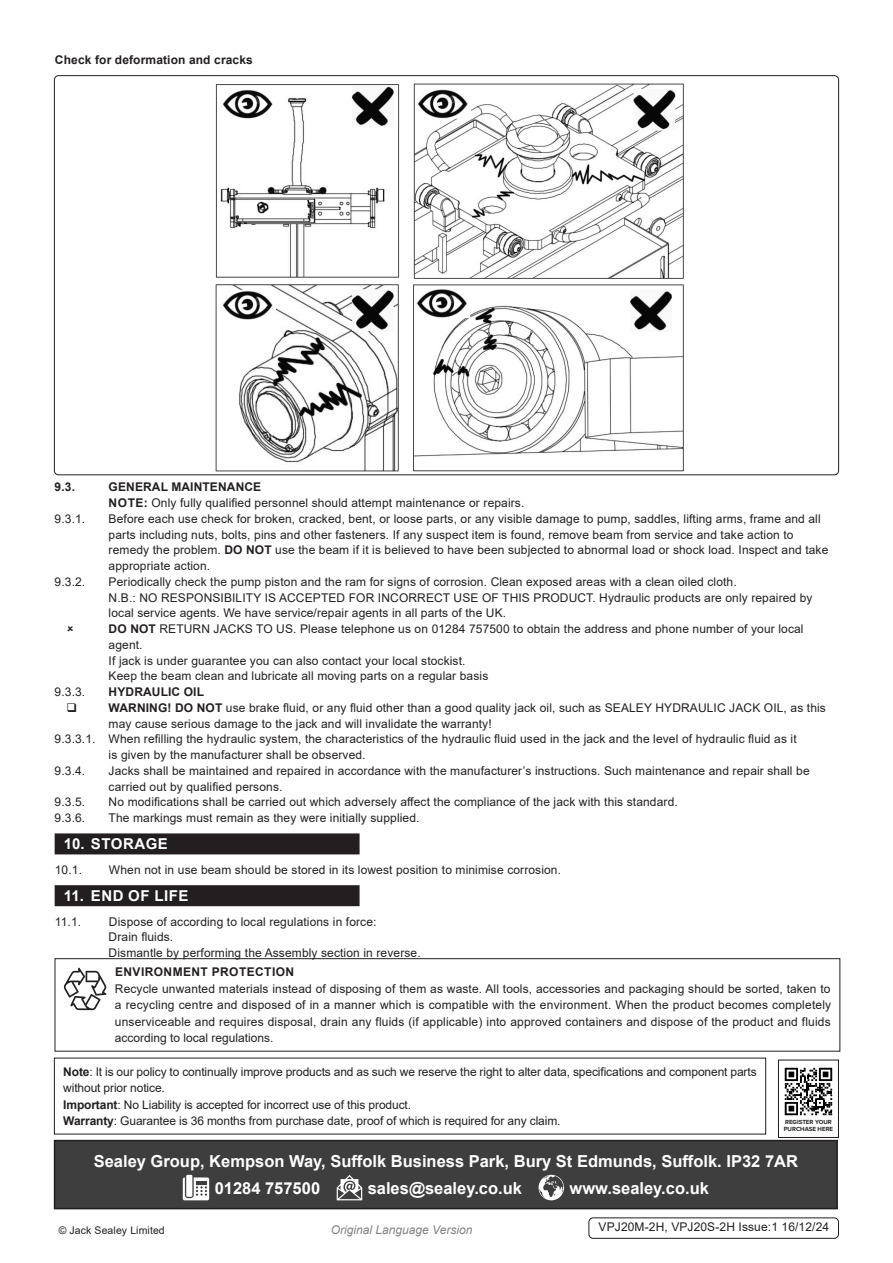
<style>
.page{position:relative;width:893px;height:1263px;background:#fff}
.page>*{position:absolute;margin:0;border:0;box-sizing:border-box;transform-origin:0 0}
.Footer_Contact_Information{font:700 16.5px "Arial";color:#fff}
.t1{font:700 15px "Arial";letter-spacing:.035em;color:#fff}
.Enviroment_Protection_Body{font:12px/15.8px "Arial";letter-spacing:.01em;color:#231f20}
.Body{font:12px/15.8px "Arial";letter-spacing:.01em;color:#231f20}
.Important_Notification_Body{font:12px/16.5px "Arial";letter-spacing:-.01em;color:#231f20}
.Body-2{font:700 12px "Arial";letter-spacing:.01em;color:#231f20}
.Body__Footer{font:12px "Arial";letter-spacing:.01em;color:#231f20}
.t2{font:italic 12px "Arial";color:#808285}
.Enviroment_Protection_Header{font:700 12px "Arial";letter-spacing:.035em;color:#231f20}
.Body__Justified__7pt{font:10.5px "Arial";letter-spacing:.01em;color:#231f20}
.t3{font:700 6.15px/7.2px "Proxima Nova";color:#231f20}
.s1{font-weight:700}
</style>
<div class="page">
<img style="left:215px;top:83px;width:469px;height:389px">
<div style="left:55px;top:833px;width:305px;height:21px;background:#231f20"></div>
<div style="left:55px;top:885px;width:305px;height:21px;background:#231f20"></div>
<div style="left:55px;top:1140px;width:782px;height:68px;background:#3e3e3f"></div>
<svg style="left:183px;top:1177px;width:26px;height:23px"></svg>
<div style="left:186px;top:1175px;width:6px;height:22px;background:#fff"></div>
<svg style="left:337px;top:1175px;width:25px;height:25px"></svg>
<svg style="left:538px;top:1175px;width:26px;height:25px"></svg>
<div style="left:54px;top:1140px;width:784px;height:69px;border:2px solid #231f20"></div>
<div style="left:55px;top:958px;width:785px;height:93px;border:1px solid #231f20"></div>
<svg style="left:64px;top:968px;width:42px;height:42px"></svg>
<svg style="left:784px;top:1067px;width:49px;height:49px"></svg>
<svg style="left:785px;top:1068px;width:47px;height:47px"></svg>
<div style="left:778px;top:1059px;width:61px;height:79px;border:1px solid #231f20"></div>
<div style="left:588px;top:1217px;width:251px;height:22px;border:1px solid #231f20;border-radius:4px"></div>
<p class="Body-2" style="left:55px;top:51px;width:199px">Check for deformation and cracks</p>
<p class="Body-2" style="left:55px;top:479px;width:22px">9.3.</p>
<p class="Body-2" style="left:109px;top:479px;width:154px">GENERAL MAINTENANCE</p>
<p class="Body" style="left:109px;top:495px;width:417px"><span class="s1">NOTE:</span> Only fully qualified personnel should attempt maintenance or repairs.</p>
<p class="Enviroment_Protection_Body" style="left:55px;top:511px;width:32px">9.3.1.</p>
<p class="Enviroment_Protection_Body" style="left:109px;top:511px;width:714px">Before each use check for broken, cracked, bent, or loose parts, or any visible damage to pump, saddles, lifting arms, frame and all</p>
<p class="Body" style="left:109px;top:526px;width:721px">parts including nuts, bolts, pins and other fasteners. If any suspect item is found, remove beam from service and take action to remedy the problem. <span class="s1">DO NOT</span> use the beam if it is believed to have been subjected to abnormal load or shock load. Inspect and take appropriate action.</p>
<p class="Enviroment_Protection_Body" style="left:55px;top:574px;width:32px">9.3.2.</p>
<p class="Enviroment_Protection_Body" style="left:109px;top:574px;width:630px">Periodically check the pump piston and the ram for signs of corrosion. Clean exposed areas with a clean oiled cloth.</p>
<p class="Body" style="left:109px;top:589px;width:705px">N.B.: NO RESPONSIBILITY IS ACCEPTED FOR INCORRECT USE OF THIS PRODUCT. Hydraulic products are only repaired by local service agents. We have service/repair agents in all parts of the UK.</p>
<p class="Enviroment_Protection_Body" style="left:109px;top:621px;width:696px"><span class="s1">DO NOT</span> RETURN JACKS TO US. Please telephone us on 01284 757500 to obtain the address and phone number of your local agent.</p>
<p class="Body" style="left:109px;top:652px;width:358px">If jack is under guarantee you can also contact your local stockist.</p>
<p class="Body" style="left:109px;top:668px;width:381px">Keep the beam clean and lubricate all moving parts on a regular basis</p>
<p class="Enviroment_Protection_Body" style="left:55px;top:684px;width:32px">9.3.3.</p>
<p class="Body-2" style="left:109px;top:683px;width:97px">HYDRAULIC OIL</p>
<p class="Enviroment_Protection_Body" style="left:109px;top:700px;width:719px"><span class="s1">WARNING! DO NOT</span> use brake fluid, or any fluid other than a good quality jack oil, such as SEALEY HYDRAULIC JACK OIL, as this may cause serious damage to the jack and will invalidate the warranty!</p>
<p class="Enviroment_Protection_Body" style="left:109px;top:731px;width:689px;text-indent:-54px">9.3.3.1. When refilling the hydraulic system, the characteristics of the hydraulic fluid used in the jack and the level of hydraulic fluid as it is given by the manufacturer shall be observed.</p>
<p class="Enviroment_Protection_Body" style="left:55px;top:763px;width:32px">9.3.4.</p>
<p class="Enviroment_Protection_Body" style="left:109px;top:763px;width:702px">Jacks shall be maintained and repaired in accordance with the manufacturer’s instructions. Such maintenance and repair shall be carried out by qualified persons.</p>
<p class="Enviroment_Protection_Body" style="left:55px;top:794px;width:32px">9.3.5.</p>
<p class="Enviroment_Protection_Body" style="left:109px;top:794px;width:571px">No modifications shall be carried out which adversely affect the compliance of the jack with this standard.</p>
<p class="Enviroment_Protection_Body" style="left:55px;top:810px;width:32px">9.3.6.</p>
<p class="Enviroment_Protection_Body" style="left:109px;top:810px;width:312px">The markings must remain as they were initially supplied.</p>
<p class="t1" style="left:64px;top:833px;width:106px">10. STORAGE</p>
<p class="Enviroment_Protection_Body" style="left:55px;top:862px;width:29px">10.1.</p>
<p class="Enviroment_Protection_Body" style="left:109px;top:862px;width:454px">When not in use beam should be stored in its lowest position to minimise corrosion.</p>
<p class="t1" style="left:64px;top:885px;width:126px">11. END OF LIFE</p>
<p class="Enviroment_Protection_Body" style="left:55px;top:913px;width:28px">11.1.</p>
<p class="Enviroment_Protection_Body" style="left:109px;top:913px;width:269px">Dispose of according to local regulations in force:</p>
<p class="Body" style="left:109px;top:929px;width:66px">Drain fluids.</p>
<p class="Body" style="left:109px;top:945px;width:314px">Dismantle by performing the Assembly section in reverse.</p>
<p class="Enviroment_Protection_Header" style="left:115px;top:963px;width:181px">ENVIRONMENT PROTECTION</p>
<p class="Enviroment_Protection_Body" style="left:115px;top:980px;width:718px;line-height:16.5px;text-align:justify">Recycle unwanted materials instead of disposing of them as waste. All tools, accessories and packaging should be sorted, taken to a recycling centre and disposed of in a manner which is compatible with the environment. When the product becomes completely unserviceable and requires disposal, drain any fluids (if applicable) into approved containers and dispose of the product and fluids according to local regulations.</p>
<p class="Important_Notification_Body" style="left:63px;top:1063px;width:695px"><span class="s1">Note</span>: It is our policy to continually improve products and as such we reserve the right to alter data, specifications and component parts without prior notice.</p>
<p class="Important_Notification_Body" style="left:63px;top:1096px;width:349px"><span class="s1">Important</span>: No Liability is accepted for incorrect use of this product.</p>
<p class="Important_Notification_Body" style="left:63px;top:1113px;width:499px"><span class="s1">Warranty</span>: Guarantee is 36 months from purchase date, proof of which is required for any claim.</p>
<p class="t3" style="left:784px;top:1118px;width:51px">REGISTER YOUR<br>PURCHASE HERE</p>
<p class="Footer_Contact_Information" style="left:94px;top:1150px;width:706px">Sealey Group, Kempson Way, Suffolk Business Park, Bury St Edmunds, Suffolk. IP32 7AR</p>
<p class="Footer_Contact_Information" style="left:215px;top:1176px;width:107px">01284 757500</p>
<p class="Footer_Contact_Information" style="left:368px;top:1176px;width:156px">sales@sealey.co.uk</p>
<p class="Footer_Contact_Information" style="left:569px;top:1176px;width:141px">www.sealey.co.uk</p>
<p class="Body__Justified__7pt" style="left:59px;top:1223px;width:108px">© Jack Sealey Limited</p>
<p class="t2" style="left:331px;top:1222px;width:143px">Original Language Version</p>
<p class="Body__Footer" style="left:598px;top:1219px;width:232px">VPJ20M-2H, VPJ20S-2H Issue:1 16/12/24</p>
</div>
